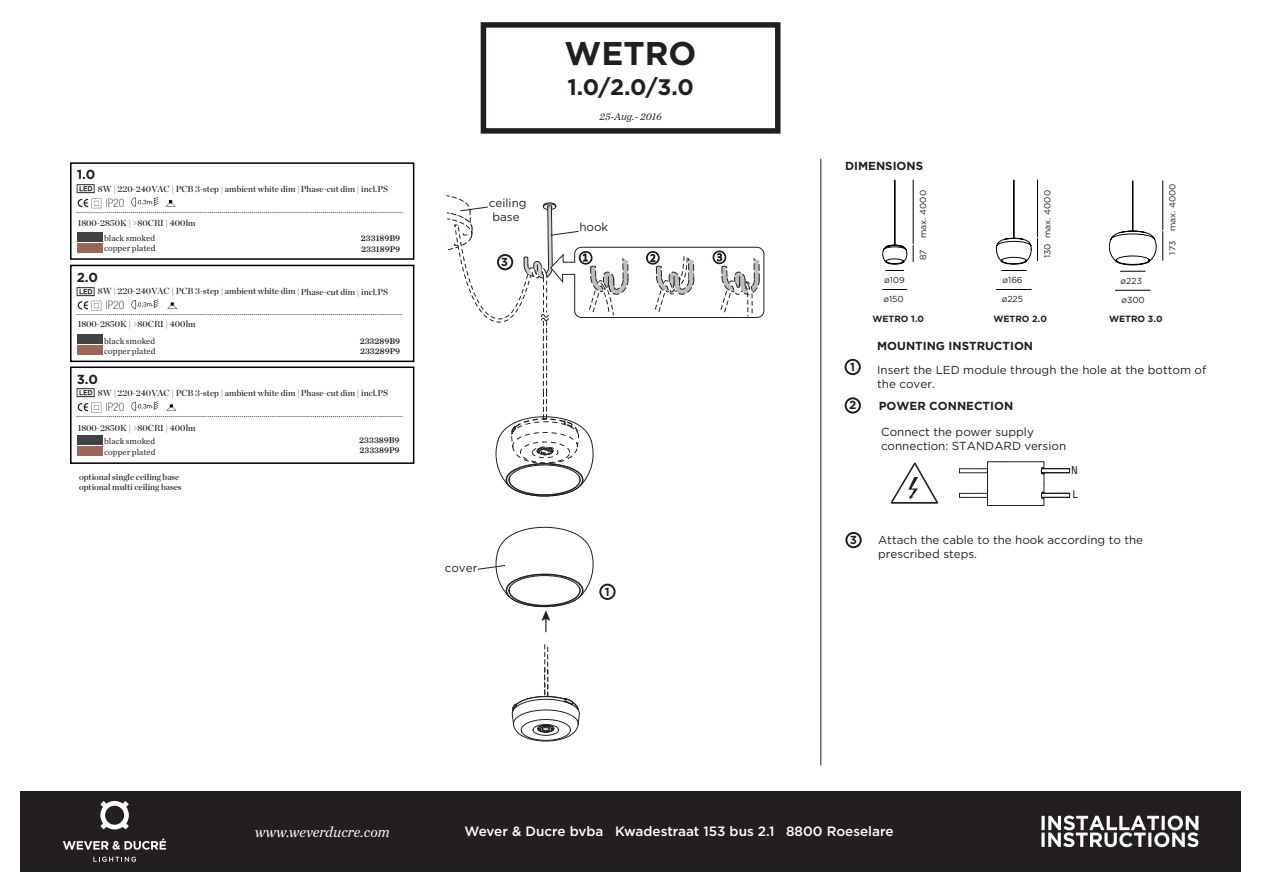
<style>
.page{position:relative;width:1263px;height:893px;background:#fff}
.page>*{position:absolute;margin:0;border:0;box-sizing:border-box;transform-origin:0 0}
.t1{font:700 32.85px "Gotham";color:#231f20}
.t2{font:700 22.5px "Gotham";color:#231f20}
.t3{font:italic 15px "Chronicle Text G1";color:#fff}
.t4{font:500 13.5px "Gotham";color:#fff}
.t5{font:700 13.05px "Gotham";color:#231f20}
.t6{font:11.7px/14px "Gotham";color:#231f20}
.t7{font:700 11.7px "Gotham";color:#231f20}
.t8{font:100 condensed 11.7px "Helvetica Neue LT Std";color:#231f20}
.t9{font:11.55px/14px "Gotham";color:#231f20}
.t10{font:condensed 11.1px/23.9px "Helvetica Neue LT Std";color:#231f20}
.t11{font:italic 10.5px "Chronicle Text G1";color:#231f20}
.t12{font:700 9px "Gotham";color:#231f20}
.t13{font:8.7px/10.4px "Chronicle Text G1";color:#231f20}
.t14{font:8.7px/10.5px "Chronicle Display Semi";color:#231f20}
.t15{font:8.7px "Gotham";color:#231f20}
.t16{font:8.7px/10.8px "Chronicle Text G1 Semi";color:#231f20}
</style>
<div class="page">
<div style="left:481px;top:22px;width:299px;height:112px;border:5px solid #231f20"></div>
<div style="left:20px;top:791px;width:1221px;height:81px;background:#231f20"></div>
<svg style="left:63px;top:838px;width:103px;height:12px"></svg>
<svg style="left:100px;top:801px;width:29px;height:28px"></svg>
<svg style="left:93px;top:857px;width:43px;height:5px"></svg>
<svg style="left:1041px;top:815px;width:157px;height:32px"></svg>
<hr style="left:820px;top:159px;width:1px;height:606px;background:#231f20">
<div style="left:844px;top:359px;width:17px;height:16px;border:2px solid #231f20;border-radius:50%"></div>
<div style="left:845px;top:397px;width:16px;height:17px;border:2px solid #231f20;border-radius:50%"></div>
<div style="left:845px;top:532px;width:17px;height:16px;border:2px solid #231f20;border-radius:50%"></div>
<div style="left:70px;top:162px;width:344px;height:98px;border:2px solid #000"></div>
<svg style="left:131px;top:197px;width:27px;height:10px"></svg>
<svg style="left:166px;top:200px;width:9px;height:7px"></svg>
<div style="left:70px;top:265px;width:344px;height:97px;border:2px solid #000"></div>
<svg style="left:131px;top:299px;width:27px;height:10px"></svg>
<svg style="left:167px;top:302px;width:10px;height:7px"></svg>
<svg style="left:78px;top:301px;width:23px;height:9px"></svg>
<div style="left:70px;top:367px;width:344px;height:97px;border:2px solid #000"></div>
<svg style="left:131px;top:401px;width:27px;height:10px"></svg>
<svg style="left:167px;top:404px;width:9px;height:7px"></svg>
<svg style="left:78px;top:403px;width:23px;height:9px"></svg>
<div style="left:599px;top:584px;width:16px;height:16px;border:2px solid #231f20;border-radius:50%"></div>
<svg style="left:959px;top:461px;width:111px;height:45px"></svg>
<svg style="left:477px;top:527px;width:117px;height:105px"></svg>
<svg style="left:446px;top:195px;width:318px;height:301px"></svg>
<svg style="left:890px;top:462px;width:48px;height:42px"></svg>
<svg style="left:512px;top:645px;width:68px;height:96px"></svg>
<svg style="left:882px;top:180px;width:32px;height:84px"></svg>
<svg style="left:883px;top:289px;width:24px;height:1px"></svg>
<svg style="left:886px;top:270px;width:18px;height:1px"></svg>
<svg style="left:1037px;top:238px;width:1px;height:23px"></svg>
<hr style="left:1037px;top:180px;width:1px;height:57px;background:#030303">
<hr style="left:996px;top:289px;width:35px;height:1px;background:#030303">
<svg style="left:996px;top:180px;width:35px;height:91px"></svg>
<hr style="left:1115px;top:290px;width:35px;height:1px;background:#030303">
<svg style="left:1109px;top:181px;width:54px;height:90px"></svg>
<div style="left:77px;top:243px;width:25px;height:9px;background:#9a6657"></div>
<div style="left:77px;top:232px;width:25px;height:9px;background:#424143"></div>
<div style="left:77px;top:346px;width:25px;height:9px;background:#9a6657"></div>
<div style="left:77px;top:335px;width:25px;height:9px;background:#424143"></div>
<div style="left:77px;top:446px;width:25px;height:9px;background:#9a6657"></div>
<div style="left:77px;top:435px;width:25px;height:10px;background:#424143"></div>
<svg style="left:77px;top:198px;width:24px;height:10px"></svg>
<h3 class="t5" style="left:77px;top:167px;width:20px">1.0</h3>
<p class="t14" style="left:98px;top:183px;width:292px">8W | 220-240VAC | PCB 3-step | ambient white dim | Phase-cut dim | incl.PS</p>
<p class="t13" style="left:76px;top:204px;width:329px">..................................................................................................................................................................</p>
<h3 class="t8" style="left:106px;top:196px;width:20px">IP20</h3>
<p class="t14" style="left:78px;top:217px;width:119px">1800-2850K | &gt;80CRI | 400lm</p>
<p class="t13" style="left:104px;top:232px;width:53px">black smoked copper plated</p>
<h3 class="t5" style="left:77px;top:270px;width:23px">2.0</h3>
<p class="t16" style="left:361px;top:232px;width:41px">233189B9<br>233189P9</p>
<p class="t14" style="left:98px;top:285px;width:292px">8W | 220-240VAC | PCB 3-step | ambient white dim | Phase-cut dim | incl.PS</p>
<h3 class="t8" style="left:106px;top:299px;width:20px">IP20</h3>
<p class="t13" style="left:76px;top:306px;width:329px">..................................................................................................................................................................</p>
<p class="t14" style="left:78px;top:318px;width:119px">1800-2850K | &gt;80CRI | 400lm</p>
<p class="t13" style="left:104px;top:335px;width:53px">black smoked copper plated</p>
<h3 class="t5" style="left:77px;top:371px;width:23px">3.0</h3>
<p class="t16" style="left:360px;top:335px;width:42px">233289B9<br>233289P9</p>
<p class="t14" style="left:98px;top:387px;width:292px">8W | 220-240VAC | PCB 3-step | ambient white dim | Phase-cut dim | incl.PS</p>
<h3 class="t8" style="left:106px;top:400px;width:20px">IP20</h3>
<p class="t13" style="left:76px;top:408px;width:329px">..................................................................................................................................................................</p>
<p class="t14" style="left:78px;top:422px;width:119px">1800-2850K | &gt;80CRI | 400lm</p>
<p class="t13" style="left:104px;top:436px;width:53px">black smoked copper plated</p>
<p class="t14" style="left:79px;top:471px;width:104px">optional single ceiling base optional multi ceiling bases</p>
<p class="t16" style="left:359px;top:434px;width:42px">233389B9<br>233389P9</p>
<h3 class="t6" style="left:489px;top:196px;width:39px">ceiling base</h3>
<h3 class="t7" style="left:501px;top:255px;width:9px">3</h3>
<h1 class="t1" style="left:565px;top:34px;width:133px">WETRO</h1>
<h2 class="t2" style="left:567px;top:74px;width:128px">1.0/2.0/3.0</h2>
<p class="t11" style="left:600px;top:108px;width:64px">25-Aug.- 2016</p>
<h3 class="t6" style="left:579px;top:220px;width:30px">hook</h3>
<h3 class="t6" style="left:445px;top:561px;width:34px">cover</h3>
<h3 class="t7" style="left:605px;top:585px;width:6px">1</h3>
<h3 class="t7" style="left:845px;top:159px;width:80px">DIMENSIONS</h3>
<p class="t15" style="left:918px;top:238px;width:49px;rotate:-90deg">max. 4000</p>
<p class="t15" style="left:918px;top:260px;width:12px;rotate:-90deg">87</p>
<p class="t15" style="left:1042px;top:238px;width:49px;rotate:-90deg">max. 4000</p>
<p class="t15" style="left:1042px;top:258px;width:16px;rotate:-90deg">130</p>
<p class="t15" style="left:1168px;top:255px;width:72px;rotate:-90deg">173 max. 4000</p>
<p class="t15" style="left:884px;top:275px;width:22px">ø109</p>
<p class="t15" style="left:1002px;top:275px;width:22px">ø166</p>
<p class="t15" style="left:1120px;top:276px;width:23px">ø223</p>
<p class="t15" style="left:883px;top:294px;width:22px">ø150</p>
<p class="t15" style="left:1002px;top:294px;width:23px">ø225</p>
<p class="t15" style="left:1121px;top:295px;width:25px">ø300</p>
<p class="t12" style="left:872px;top:313px;width:53px">WETRO 1.0</p>
<p class="t12" style="left:993px;top:313px;width:55px">WETRO 2.0</p>
<p class="t12" style="left:1109px;top:313px;width:55px">WETRO 3.0</p>
<h3 class="t7" style="left:850px;top:360px;width:6px">1</h3>
<h3 class="t7" style="left:849px;top:398px;width:9px">2</h3>
<h3 class="t7" style="left:850px;top:533px;width:9px">3</h3>
<h3 class="t7" style="left:877px;top:339px;width:157px">MOUNTING INSTRUCTION</h3>
<h3 class="t6" style="left:877px;top:363px;width:331px">Insert the LED module through the hole at the bottom of the cover.</h3>
<h3 class="t7" style="left:879px;top:399px;width:136px">POWER CONNECTION</h3>
<h3 class="t6" style="left:881px;top:424px;width:187px">Connect the power supply connection: STANDARD version</h3>
<p class="t10" style="left:1071px;top:458px;width:8px">N<br>L</p>
<h3 class="t9" style="left:878px;top:533px;width:266px">Attach the cable to the hook according to the prescribed steps.</h3>
<h3 class="t3" style="left:255px;top:821px;width:136px">www.weverducre.com</h3>
<h3 class="t4" style="left:465px;top:822px;width:430px">Wever &amp; Ducre bvba Kwadestraat 153 bus 2.1 8800 Roeselare</h3>
</div>
